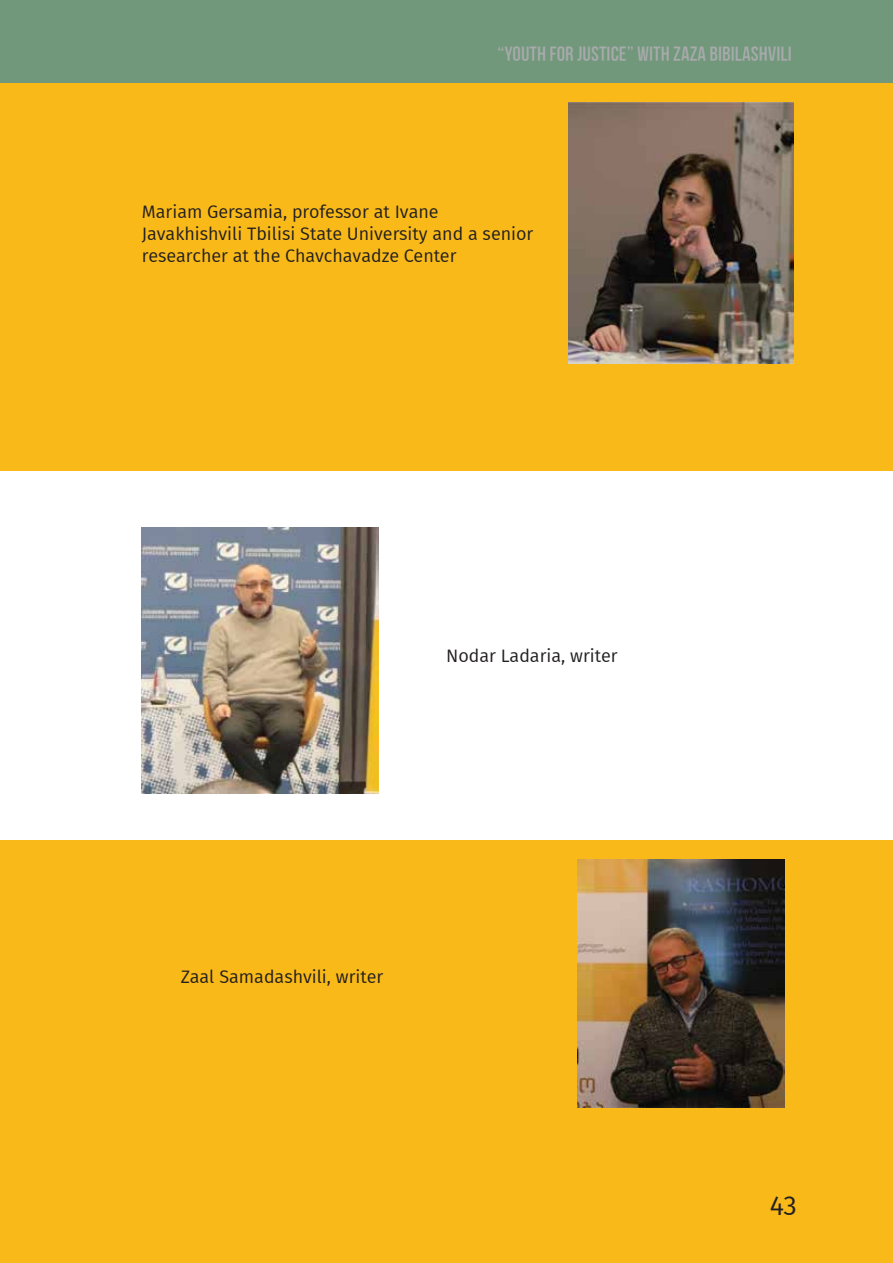
<style>
.page{position:relative;width:893px;height:1263px;background:#fff}
.page>*{position:absolute;margin:0;border:0;box-sizing:border-box;transform-origin:0 0}
.t1{font:27px "Fira GO";color:#221f20}
.t2{font:700 21px "GL Kirovi";color:#a8aaac}
.t3{font:18px/21.6px "Fira GO";color:#221f20}
</style>
<div class="page">
<div style="left:0;top:1px;width:893px;height:470px;background:#f9b919"></div>
<div style="left:0;top:840px;width:893px;height:420px;background:#f9b919"></div>
<hr style="left:0;top:1260px;width:893px;height:3px;background:#f9b919">
<div style="left:0;top:0;width:893px;height:82px;background:#72987c"></div>
<img style="left:568px;top:103px;width:226px;height:260px">
<img style="left:142px;top:528px;width:237px;height:265px">
<img style="left:578px;top:859px;width:206px;height:249px">
<p class="t2" style="left:497px;top:42px;width:296px">“YOUTH FOR JUSTICE” WITH ZAZA BIBILASHVILI</p>
<p class="t3" style="left:142px;top:201px;width:393px">Mariam Gersamia, professor at Ivane<br>Javakhishvili Tbilisi State University and a senior researcher at the Chavchavadze Center</p>
<p class="t3" style="left:446px;top:645px;width:173px">Nodar Ladaria, writer</p>
<p class="t3" style="left:181px;top:966px;width:204px">Zaal Samadashvili, writer</p>
<h1 class="t1" style="left:770px;top:1190px;width:29px">43</h1>
</div>
